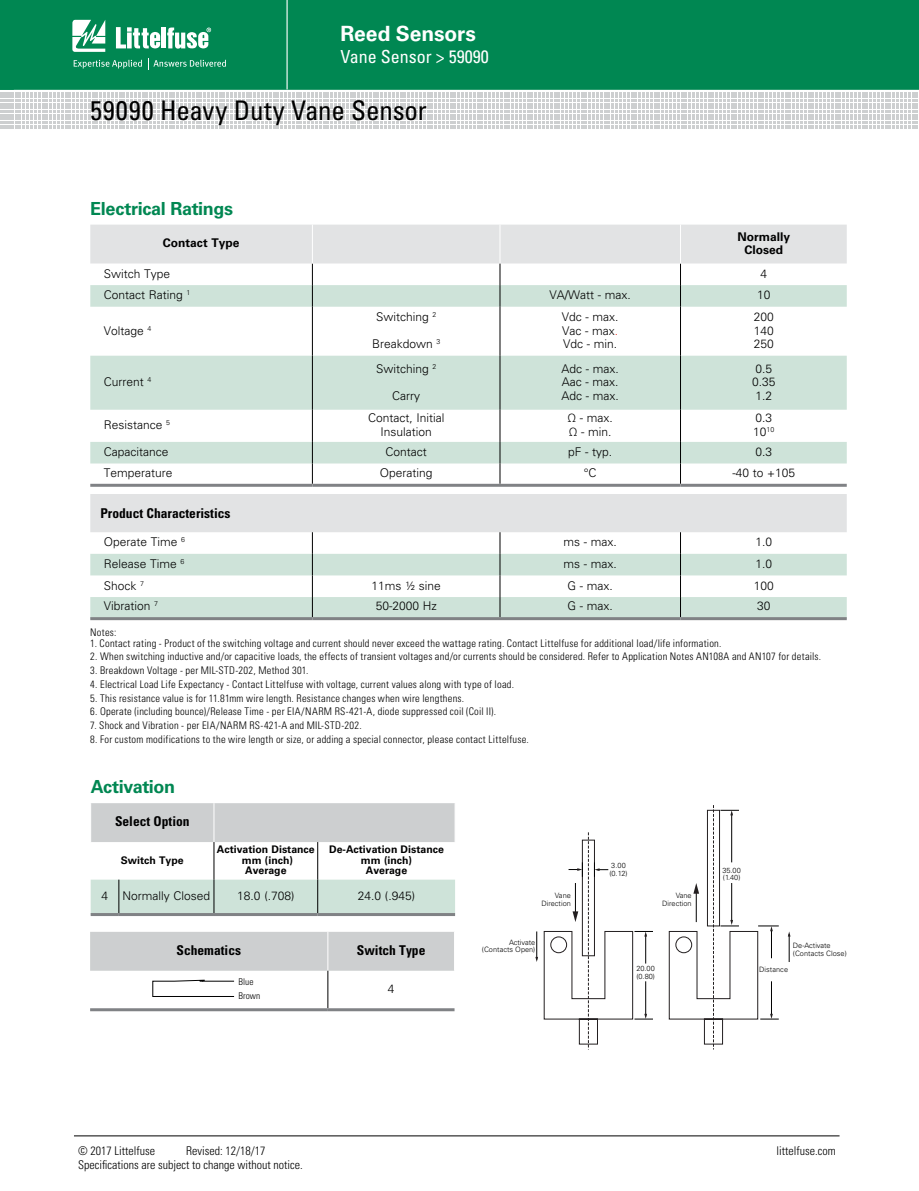
<style>
.page{position:relative;width:919px;height:1191px;background:#fff}
.page>*{position:absolute;margin:0;border:0;box-sizing:border-box;transform-origin:0 0}
.t1{font:condensed 27px "Univers LT Std";letter-spacing:-.01em;color:#000}
.t2{font:700 21px "Univers LT Std";letter-spacing:-.005em;color:#fff}
.t3{font:700 18px "Univers LT Std";letter-spacing:-.02em;color:#008752}
.t4{font:condensed 18px "Univers LT Std";color:#fff}
.t5{font:700 condensed 13.5px "Univers LT Std";color:#000}
.t6{font:300 12px/13.5px "Univers LT Std";color:#000;text-align:justify}
.t7{font:300 condensed 12px "Univers LT Std";color:#000}
.t8{font:700 12px/13.5px "Univers LT Std";color:#000;text-align:center}
.t9{font:300 condensed 10.5px "Univers LT Std";letter-spacing:.02em;color:#000}
.t10{font:700 10.5px/10.5px "Univers LT Std";color:#000;text-align:center}
.t11{font:300 condensed 9.3px/14.1px "Univers LT Std";color:#000}
.t12{font:300 7.35px/7.6px "Univers LT Std";color:#000}
.s1{color:#ee3124}
</style>
<div class="page">
<hr style="left:74px;top:1135px;width:765px;height:1px;background:#000">
<svg style="left:0;top:0;width:917px;height:127px;background:#46a37f"></svg>
<svg style="left:90px;top:225px;width:756px;height:60px;fill:#e2e3e4"></svg>
<svg style="left:90px;top:285px;width:756px;height:332px"></svg>
<div style="left:90px;top:485px;width:756px;height:8px;background:#fff"></div>
<svg style="left:312px;top:532px;width:1px;height:85px"></svg>
<svg style="left:499px;top:532px;width:1px;height:85px"></svg>
<svg style="left:680px;top:532px;width:1px;height:85px"></svg>
<hr style="left:312px;top:225px;width:1px;height:38px;background:#fff">
<hr style="left:499px;top:225px;width:1px;height:38px;background:#fff">
<hr style="left:680px;top:225px;width:1px;height:38px;background:#fff">
<svg style="left:312px;top:263px;width:1px;height:44px"></svg>
<svg style="left:499px;top:263px;width:1px;height:44px"></svg>
<svg style="left:680px;top:263px;width:1px;height:44px"></svg>
<hr style="left:312px;top:307px;width:1px;height:49px;background:#000">
<hr style="left:499px;top:307px;width:1px;height:49px;background:#000">
<hr style="left:680px;top:307px;width:1px;height:49px;background:#000">
<hr style="left:312px;top:356px;width:1px;height:54px;background:#000">
<hr style="left:499px;top:356px;width:1px;height:54px;background:#000">
<hr style="left:680px;top:356px;width:1px;height:54px;background:#000">
<hr style="left:312px;top:410px;width:1px;height:32px;background:#000">
<hr style="left:499px;top:410px;width:1px;height:32px;background:#000">
<hr style="left:680px;top:410px;width:1px;height:32px;background:#000">
<svg style="left:312px;top:442px;width:1px;height:42px"></svg>
<svg style="left:499px;top:442px;width:1px;height:42px"></svg>
<svg style="left:680px;top:442px;width:1px;height:42px"></svg>
<hr style="left:90px;top:484px;width:222px;height:3px;background:#808285">
<hr style="left:312px;top:484px;width:188px;height:3px;background:#808285">
<hr style="left:500px;top:484px;width:180px;height:3px;background:#808285">
<hr style="left:680px;top:484px;width:166px;height:3px;background:#808285">
<hr style="left:90px;top:617px;width:222px;height:3px;background:#808285">
<hr style="left:312px;top:617px;width:188px;height:3px;background:#808285">
<hr style="left:500px;top:617px;width:180px;height:3px;background:#808285">
<hr style="left:680px;top:617px;width:166px;height:3px;background:#808285">
<div style="left:91px;top:803px;width:363px;height:39px;background:#cdcfd0"></div>
<div style="left:91px;top:879px;width:364px;height:34px;background:#cee3d9"></div>
<hr style="left:317px;top:842px;width:1px;height:37px;background:#000">
<hr style="left:213px;top:803px;width:1px;height:39px;background:#fff">
<hr style="left:214px;top:842px;width:1px;height:37px;background:#000">
<hr style="left:119px;top:879px;width:1px;height:34px;background:#000">
<hr style="left:214px;top:879px;width:1px;height:34px;background:#000">
<hr style="left:317px;top:879px;width:1px;height:34px;background:#000">
<hr style="left:91px;top:913px;width:28px;height:3px;background:#808285">
<hr style="left:119px;top:913px;width:95px;height:3px;background:#808285">
<hr style="left:214px;top:913px;width:104px;height:3px;background:#808285">
<hr style="left:318px;top:913px;width:137px;height:3px;background:#808285">
<div style="left:90px;top:932px;width:364px;height:38px;background:#cdcfd0"></div>
<hr style="left:327px;top:932px;width:1px;height:38px;background:#fff">
<hr style="left:327px;top:970px;width:1px;height:38px;background:#000">
<hr style="left:90px;top:1008px;width:238px;height:3px;background:#808285">
<hr style="left:328px;top:1008px;width:126px;height:3px;background:#808285">
<svg style="left:152px;top:979px;width:83px;height:18px"></svg>
<svg style="left:535px;top:832px;width:118px;height:216px"></svg>
<svg style="left:668px;top:805px;width:110px;height:244px"></svg>
<svg style="left:787px;top:931px;width:3px;height:31px"></svg>
<h2 class="t2" style="left:340px;top:21px;width:137px">Reed Sensors</h2>
<h3 class="t4" style="left:340px;top:45px;width:150px">Vane Sensor &gt; 59090</h3>
<h1 class="t1" style="left:90px;top:94px;width:338px">59090 Heavy Duty Vane Sensor</h1>
<h3 class="t3" style="left:90px;top:198px;width:144px">Electrical Ratings</h3>
<p class="t8" style="left:163px;top:236px;width:78px">Contact Type</p>
<p class="t8" style="left:737px;top:230px;width:54px">Normally<br>Closed</p>
<p class="t6" style="left:104px;top:267px;width:68px">Switch Type</p>
<p class="t6" style="left:760px;top:267px;width:8px">4</p>
<p class="t6" style="left:104px;top:288px;width:88px">Contact Rating <sup>1</sup></p>
<p class="t6" style="left:549px;top:288px;width:83px">VA/Watt - max.</p>
<p class="t6" style="left:757px;top:288px;width:15px">10</p>
<p class="t6" style="left:104px;top:323px;width:49px">Voltage <sup>4</sup></p>
<p class="t6" style="left:376px;top:310px;width:62px">Switching <sup>2</sup></p>
<p class="t6" style="left:372px;top:337px;width:70px">Breakdown <sup>3</sup></p>
<p class="t6" style="left:562px;top:310px;width:58px">Vdc - max.<br>Vac - max<span class="s1">.<br></span>Vdc - min.</p>
<p class="t6" style="left:753px;top:310px;width:22px">200<br>140<br>250</p>
<p class="t6" style="left:104px;top:375px;width:49px">Current <sup>4</sup></p>
<p class="t6" style="left:376px;top:361px;width:62px">Switching <sup>2</sup></p>
<p class="t6" style="left:392px;top:388px;width:29px">Carry</p>
<p class="t6" style="left:561px;top:361px;width:59px">Adc - max.<br>Aac - max.<br>Adc - max.</p>
<p class="t6" style="left:752px;top:361px;width:25px;text-align:left">0.5<br>0.35<br>1.2</p>
<p class="t6" style="left:104px;top:418px;width:68px">Resistance <sup>5</sup></p>
<p class="t6" style="left:368px;top:411px;width:78px;text-align:center">Contact, Initial<br>Insulation</p>
<p class="t6" style="left:567px;top:411px;width:47px">Ω - max.<br>Ω - min.</p>
<p class="t6" style="left:753px;top:411px;width:23px">0.3<br>10<sup>10</sup></p>
<p class="t6" style="left:104px;top:445px;width:66px">Capacitance</p>
<p class="t6" style="left:385px;top:445px;width:43px">Contact</p>
<p class="t6" style="left:568px;top:445px;width:46px">pF - typ.</p>
<p class="t6" style="left:755px;top:445px;width:18px">0.3</p>
<p class="t6" style="left:104px;top:466px;width:70px">Temperature</p>
<p class="t6" style="left:380px;top:466px;width:54px">Operating</p>
<p class="t6" style="left:583px;top:466px;width:14px">°C</p>
<p class="t6" style="left:732px;top:466px;width:64px">-40 to +105</p>
<p class="t5" style="left:100px;top:504px;width:132px">Product Characteristics</p>
<p class="t6" style="left:104px;top:535px;width:83px">Operate Time <sup>6</sup></p>
<p class="t6" style="left:563px;top:535px;width:55px">ms - max.</p>
<p class="t6" style="left:755px;top:535px;width:18px">1.0</p>
<p class="t6" style="left:104px;top:557px;width:82px">Release Time <sup>6</sup></p>
<p class="t6" style="left:563px;top:557px;width:55px">ms - max.</p>
<p class="t6" style="left:755px;top:557px;width:18px">1.0</p>
<p class="t6" style="left:104px;top:578px;width:42px">Shock <sup>7</sup></p>
<p class="t6" style="left:371px;top:578px;width:71px">11ms 1⁄2 sine</p>
<p class="t6" style="left:567px;top:578px;width:47px">G - max.</p>
<p class="t6" style="left:753px;top:578px;width:22px">100</p>
<p class="t6" style="left:104px;top:599px;width:56px">Vibration <sup>7</sup></p>
<p class="t6" style="left:375px;top:599px;width:63px">50-2000 Hz</p>
<p class="t6" style="left:567px;top:599px;width:47px">G - max.</p>
<p class="t6" style="left:757px;top:599px;width:15px">30</p>
<p class="t9" style="left:90px;top:626px;width:28px">Notes:</p>
<p class="t9" style="left:90px;top:636px;width:632px">1. Contact rating - Product of the switching voltage and current should never exceed the wattage rating. Contact Littelfuse for additional load/life information.</p>
<p class="t9" style="left:90px;top:650px;width:732px">2. When switching inductive and/or capacitive loads, the effects of transient voltages and/or currents should be considered. Refer to Application Notes AN108A and AN107 for details.</p>
<p class="t9" style="left:90px;top:664px;width:220px">3. Breakdown Voltage - per MIL-STD-202, Method 301.</p>
<p class="t9" style="left:90px;top:678px;width:425px">4. Electrical Load Life Expectancy - Contact Littelfuse with voltage, current values along with type of load.</p>
<p class="t9" style="left:90px;top:691px;width:375px">5. This resistance value is for 11.81mm wire length. Resistance changes when wire lengthens.</p>
<p class="t9" style="left:90px;top:705px;width:407px">6. Operate (including bounce)/Release Time - per EIA/NARM RS-421-A, diode suppressed coil (Coil II).</p>
<p class="t9" style="left:90px;top:719px;width:273px">7. Shock and Vibration - per EIA/NARM RS-421-A and MIL-STD-202.</p>
<p class="t9" style="left:90px;top:733px;width:440px">8. For custom modifications to the wire length or size, or adding a special connector, please contact Littelfuse.</p>
<h3 class="t3" style="left:91px;top:776px;width:86px">Activation</h3>
<p class="t5" style="left:115px;top:813px;width:76px">Select Option</p>
<p class="t10" style="left:121px;top:855px;width:64px">Switch Type</p>
<p class="t10" style="left:217px;top:844px;width:99px">Activation Distance mm (inch)<br>Average</p>
<p class="t10" style="left:329px;top:844px;width:116px">De-Activation Distance mm (inch)<br>Average</p>
<p class="t6" style="left:101px;top:888px;width:110px">4 Normally Closed</p>
<p class="t6" style="left:237px;top:888px;width:59px">18.0 (.708)</p>
<p class="t6" style="left:358px;top:888px;width:59px">24.0 (.945)</p>
<p class="t12" style="left:609px;top:861px;width:20px">3.00 (0.12)</p>
<p class="t12" style="left:722px;top:866px;width:20px">35.00 (1.40)</p>
<p class="t12" style="left:541px;top:892px;width:31px;text-align:right">Vane<br>Direction</p>
<p class="t12" style="left:662px;top:892px;width:31px;text-align:right">Vane<br>Direction</p>
<p class="t5" style="left:176px;top:942px;width:66px">Schematics</p>
<p class="t5" style="left:357px;top:942px;width:70px">Switch Type</p>
<p class="t11" style="left:238px;top:974px;width:23px">Blue<br>Brown</p>
<p class="t6" style="left:388px;top:981px;width:8px">4</p>
<p class="t12" style="left:482px;top:938px;width:55px;text-align:right">Activate (Contacts Open)</p>
<p class="t12" style="left:792px;top:941px;width:55px">De-Activate (Contacts Close)</p>
<p class="t12" style="left:636px;top:964px;width:20px">20.00</p>
<p class="t12" style="left:759px;top:965px;width:30px">Distance</p>
<p class="t12" style="left:636px;top:972px;width:20px">(0.80)</p>
<p class="t7" style="left:78px;top:1143px;width:78px">© 2017 Littelfuse</p>
<p class="t7" style="left:186px;top:1143px;width:81px">Revised: 12/18/17</p>
<p class="t7" style="left:776px;top:1143px;width:61px">littelfuse.com</p>
<p class="t7" style="left:78px;top:1157px;width:226px">Specifications are subject to change without notice.</p>
</div>
